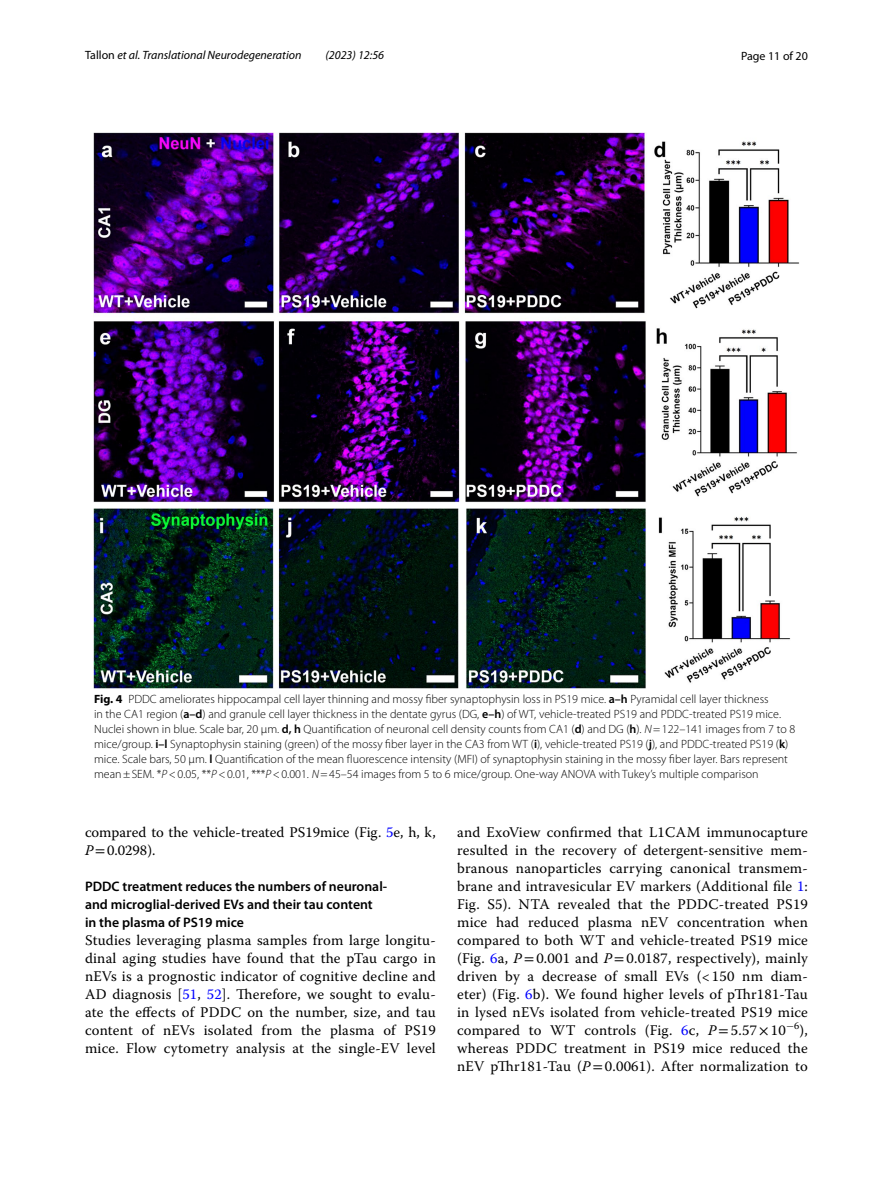
<style>
.page{position:relative;width:893px;height:1187px;background:#fff}
.page>*{position:absolute;margin:0;border:0;box-sizing:border-box;transform-origin:0 0}
.t1{font:14.7px/18px "Warnock Pro";letter-spacing:.015em;color:#000;text-align:justify}
.t2{font:600 13.8px/18px "Myriad Pro";color:#000}
.t3{font:300 12px/15px "Myriad Pro";color:#000}
.t4{font:italic 12px "Myriad Pro";color:#000}
.t5{font:12px "Myriad Pro";color:#000}
.s1{font-style:normal}
.s2{font-weight:700}
.s3{font-weight:600}
.s4{font-style:italic}
.s5{color:#00f}
.s6{font-family:"STIX"}
</style>
<div class="page">
<img style="left:94px;top:133px;width:705px;height:555px">
<p class="t4" style="left:85px;top:48px;width:218px"><span class="s1">Tallon</span> et al. Translational Neurodegeneration</p>
<p class="t4" style="left:325px;top:48px;width:60px">(2023) 12:56</p>
<p class="t5" style="left:741px;top:48px;width:68px">Page 11 of 20</p>
<p class="t3" style="left:94px;top:691px;width:703px"><span class="s2">Fig. 4</span> PDDC ameliorates hippocampal cell layer thinning and mossy fiber synaptophysin loss in PS19 mice. <span class="s3">a–h</span> Pyramidal cell layer thickness<br>in the CA1 region (<span class="s3">a–d</span>) and granule cell layer thickness in the dentate gyrus (DG, <span class="s3">e–h</span>) of WT, vehicle-treated PS19 and PDDC-treated PS19 mice.<br>Nuclei shown in blue. Scale bar, 20 µm. <span class="s3">d, h</span> Quantification of neuronal cell density counts from CA1 (<span class="s3">d</span>) and DG (<span class="s3">h</span>). <span class="s4">N</span>=122–141 images from 7 to 8 mice/group. <span class="s3">i–l</span> Synaptophysin staining (green) of the mossy fiber layer in the CA3 from WT (<span class="s3">i</span>), vehicle-treated PS19 (<span class="s3">j</span>), and PDDC-treated PS19 (<span class="s3">k</span>) mice. Scale bars, 50 µm. <span class="s3">l</span> Quantification of the mean fluorescence intensity (MFI) of synaptophysin staining in the mossy fiber layer. Bars represent mean±SEM. *<span class="s4">P</span>&lt;0.05, **<span class="s4">P</span>&lt;0.01, ***<span class="s4">P</span>&lt;0.001. <span class="s4">N</span>=45–54 images from 5 to 6 mice/group. One-way ANOVA with Tukey’s multiple comparison</p>
<p class="t1" style="left:85px;top:822px;width:352px">compared to the vehicle-treated PS19mice (Fig. <span class="s5">5</span>e, h, k,<br><span class="s4">P</span><span class="s6">=</span>0.0298).</p>
<p class="t2" style="left:85px;top:876px;width:304px">PDDC treatment reduces the numbers of neuronal‑ and microglial‑derived EVs and their tau content in the plasma of PS19 mice</p>
<p class="t1" style="left:85px;top:930px;width:352px">Studies leveraging plasma samples from large longitu&shy;dinal aging studies have found that the pTau cargo in nEVs is a prognostic indicator of cognitive decline and AD diagnosis [<span class="s5">51</span>, <span class="s5">52</span>]. Therefore, we sought to evalu&shy;ate the effects of PDDC on the number, size, and tau content of nEVs isolated from the plasma of PS19 mice. Flow cytometry analysis at the single-EV level</p>
<p class="t1" style="left:457px;top:822px;width:352px">and ExoView confirmed that L1CAM immunocapture resulted in the recovery of detergent-sensitive mem&shy;branous nanoparticles carrying canonical transmem&shy;brane and intravesicular EV markers (Additional file <span class="s5">1</span>:<br>Fig. S5). NTA revealed that the PDDC-treated PS19 mice had reduced plasma nEV concentration when compared to both WT and vehicle-treated PS19 mice (Fig. <span class="s5">6</span>a, <span class="s4">P</span><span class="s6">=</span>0.001 and <span class="s4">P</span><span class="s6">=</span>0.0187, respectively), mainly driven by a decrease of small EVs (&lt; 150 nm diam&shy;eter) (Fig. <span class="s5">6</span>b). We found higher levels of pThr181-Tau in lysed nEVs isolated from vehicle-treated PS19 mice compared to WT controls (Fig. <span class="s5">6</span>c, <span class="s4">P</span><span class="s6">=</span>5.57<span class="s6">×</span> -10<sup>−</sup><sup>6</sup>), whereas PDDC treatment in PS19 mice reduced the nEV pThr181-Tau (<span class="s4">P</span><span class="s6">=</span>0.0061). After normalization to</p>
</div>
